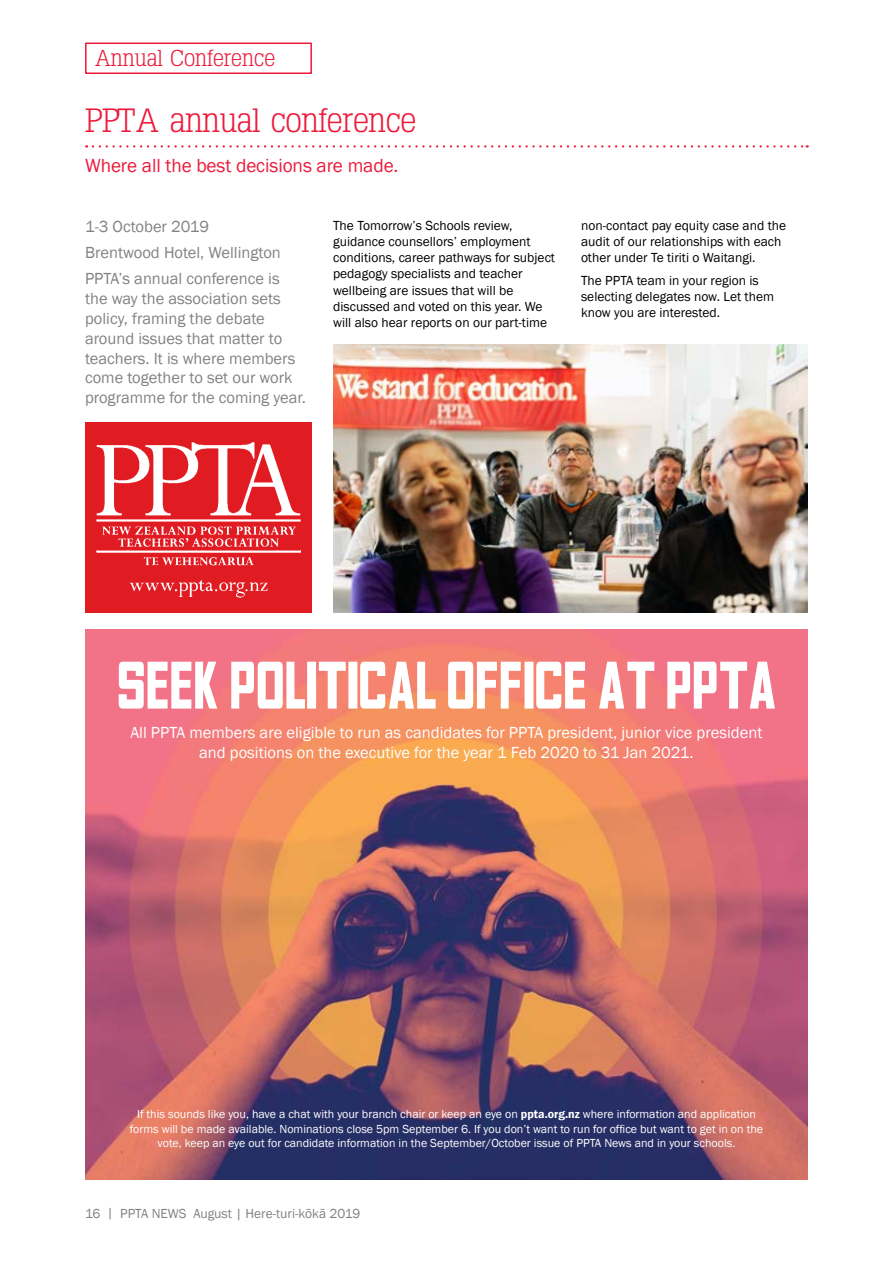
<style>
.page{position:relative;width:893px;height:1263px;background:#fff}
.page>*{position:absolute;margin:0;border:0;box-sizing:border-box;transform-origin:0 0}
.t1{font:700 condensed 69px "Fyodor";color:#fff}
.t2{font:300 33px "Typo Slabserif";letter-spacing:-.01em;color:#ed1a3b}
.t3{font:300 22.5px "Typo Slabserif";color:#ed1a3b}
.t4{font:19.5px "Franklin Gothic";letter-spacing:-.005em;color:#ed1a3b}
.t5{font:16.5px/19.8px "Franklin Gothic";color:#808285}
.t6{font:16.5px/19.8px "Franklin Gothic";color:#fff;text-align:center}
.t7{font:13.5px/16.2px "Franklin Gothic";color:#000}
.t8{font:13.5px "Franklin Gothic";color:#808285}
.t9{font:12px/14.4px "Franklin Gothic";color:#fff;text-align:center}
.s1{font-weight:600}
</style>
<div class="page">
<img style="left:85px;top:629px;width:723px;height:550px">
<div style="left:85px;top:422px;width:227px;height:190px;background:#e11b22"></div>
<div style="left:85px;top:43px;width:227px;height:31px;border:2px solid #ed1a3b"></div>
<svg style="left:93px;top:145px;width:715px;height:3px"></svg>
<img style="left:96px;top:442px;width:205px;height:156px">
<img style="left:333px;top:344px;width:475px;height:268px">
<h3 class="t3" style="left:95px;top:45px;width:182px">Annual Conference</h3>
<h2 class="t2" style="left:85px;top:101px;width:333px">PPTA annual conference</h2>
<h3 class="t4" style="left:85px;top:154px;width:315px">Where all the best decisions are made.</h3>
<p class="t5" style="left:85px;top:214px;width:197px;line-height:26.2px">1-3 October 2019<br>Brentwood Hotel, Wellington<br>PPTA’s annual conference is</p>
<p class="t5" style="left:85px;top:289px;width:223px">the way the association sets policy, framing the debate around issues that matter to teachers. It is where members come together to set our work programme for the coming year.</p>
<p class="t7" style="left:333px;top:218px;width:224px">The Tomorrow’s Schools review, guidance counsellors’ employment conditions, career pathways for subject pedagogy specialists and teacher wellbeing are issues that will be discussed and voted on this year. We will also hear reports on our part-time</p>
<p class="t7" style="left:581px;top:218px;width:207px">non-contact pay equity case and the audit of our relationships with each other under Te tiriti o Waitangi.</p>
<p class="t7" style="left:581px;top:273px;width:195px">The PPTA team in your region is selecting delegates now. Let them know you are interested.</p>
<h1 class="t1" style="left:118px;top:647px;width:661px">SEEK POLITICAL OFFICE AT PPTA</h1>
<p class="t6" style="left:130px;top:723px;width:633px">All PPTA members are eligible to run as candidates for PPTA president, junior vice president and positions on the executive for the year 1 Feb 2020 to 31 Jan 2021.</p>
<p class="t9" style="left:130px;top:1107px;width:635px">If this sounds like you, have a chat with your branch chair or keep an eye on <span class="s1">ppta.org.nz</span> where information and application forms will be made available. Nominations close 5pm September 6. If you don’t want to run for office but want to get in on the vote, keep an eye out for candidate information in the September/October issue of PPTA News and in your schools.</p>
<p class="t8" style="left:85px;top:1205px;width:277px">16 | PPTA NEWS August | Here-turi-kōkā 2019</p>
</div>
